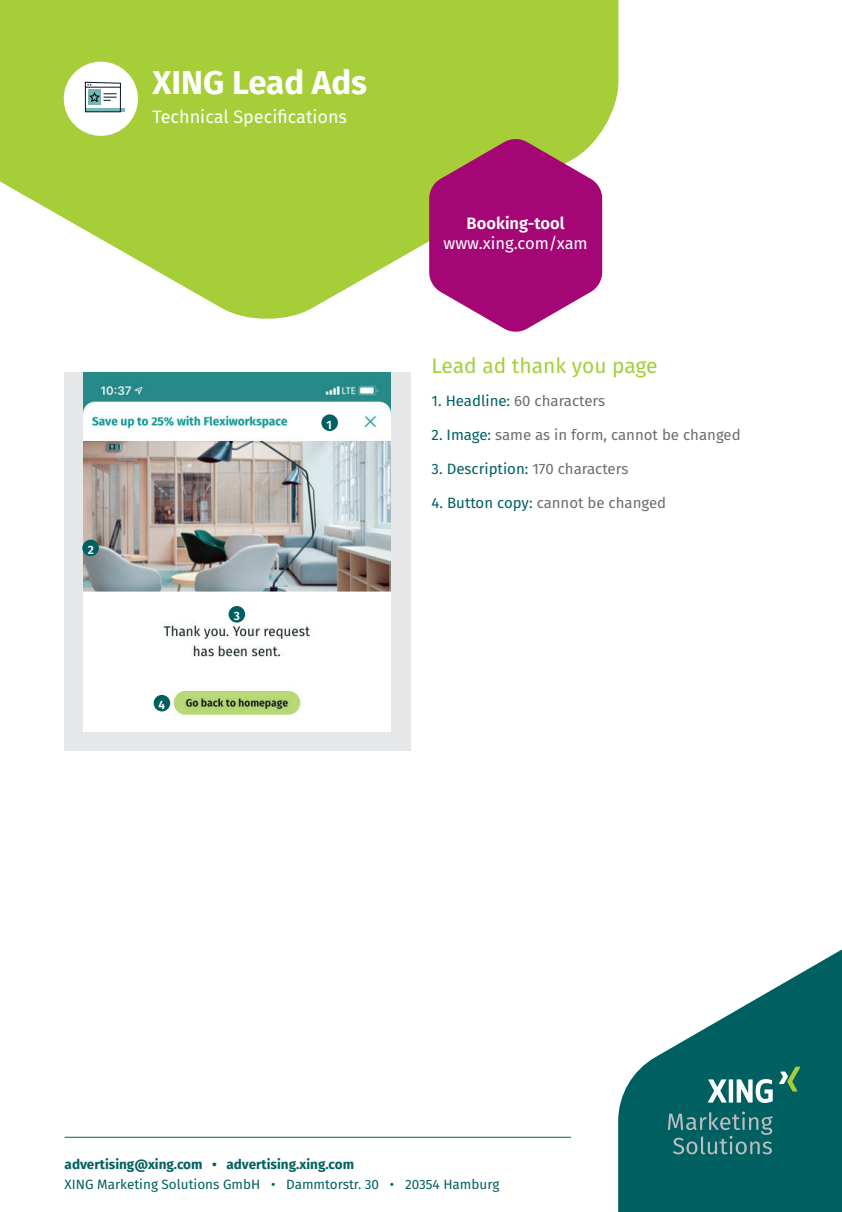
<style>
.page{position:relative;width:842px;height:1212px;background:#fff}
.page>*{position:absolute;margin:0;border:0;box-sizing:border-box;transform-origin:0 0}
.t1{font:700 33px "Fira Sans";color:#fff}
.t2{font:21px "Fira Sans";color:#a6ce39}
.t3{font:18px "Fira Sans";color:#fff}
.t4{font:16.5px "Fira Sans";color:#fff}
.t5{font:600 16.5px "Fira Sans";color:#fff}
.t6{font:15px "Fira Sans";color:#6c6d70}
.t7{font:15px "Fira Sans";color:#006061}
.t8{font:13.5px "Fira Sans";color:#006061}
.t9{font:700 13.5px "Fira Sans";color:#006061}
.t10{font:600 12px "Fira Sans";color:#fff}
.s1{color:#006061}
.s2{color:#6c6d70}
</style>
<div class="page">
<svg style="left:0;top:0;width:618px;height:319px;fill:#a6ce39"></svg>
<svg style="left:429px;top:138px;width:173px;height:194px;background:#b13c83"></svg>
<svg style="left:618px;top:949px;width:224px;height:263px;fill:#006061"></svg>
<svg style="left:708px;top:1079px;width:18px;height:23px"></svg>
<hr style="left:729px;top:1079px;width:4px;height:23px;background:#fff">
<svg style="left:737px;top:1079px;width:36px;height:24px"></svg>
<svg style="left:779px;top:1066px;width:21px;height:25px"></svg>
<svg style="left:668px;top:1111px;width:105px;height:43px;background:#2c7577"></svg>
<hr style="left:65px;top:1137px;width:506px;height:1px;background:#006061">
<div style="left:64px;top:62px;width:74px;height:74px;background:#fff;border-radius:50%"></div>
<hr style="left:86px;top:108px;width:39px;height:4px;background:#76b8b7">
<svg style="left:85px;top:82px;width:36px;height:30px"></svg>
<div style="left:64px;top:372px;width:346px;height:379px;background:#e6e7e9"></div>
<img style="left:84px;top:372px;width:306px;height:359px">
<div style="left:321px;top:414px;width:17px;height:17px;background:#006061;border-radius:50%"></div>
<div style="left:82px;top:540px;width:17px;height:16px;background:#006061;border-radius:50%"></div>
<div style="left:229px;top:606px;width:16px;height:16px;background:#006061;border-radius:50%"></div>
<div style="left:154px;top:695px;width:16px;height:16px;background:#006061;border-radius:50%"></div>
<h1 class="t1" style="left:152px;top:55px;width:216px">XING Lead Ads</h1>
<p class="t3" style="left:152px;top:103px;width:196px">Technical Specifications</p>
<p class="t10" style="left:88px;top:540px;width:8px">2</p>
<p class="t10" style="left:158px;top:695px;width:8px">4</p>
<p class="t10" style="left:234px;top:606px;width:8px">3</p>
<p class="t10" style="left:326px;top:415px;width:7px">1</p>
<p class="t5" style="left:467px;top:210px;width:100px">Booking-tool</p>
<p class="t4" style="left:444px;top:230px;width:146px">www.xing.com/xam</p>
<h2 class="t2" style="left:432px;top:349px;width:227px">Lead ad thank you page</h2>
<p class="t6" style="left:432px;top:390px;width:175px"><span class="s1">1. Headline:</span> 60 characters</p>
<p class="t6" style="left:432px;top:423px;width:311px"><span class="s1">2. Image:</span> same as in form, cannot be changed</p>
<p class="t7" style="left:432px;top:457px;width:198px">3. Description: <span class="s2">170 characters</span></p>
<p class="t6" style="left:432px;top:491px;width:236px"><span class="s1">4. Button copy:</span> cannot be changed</p>
<p class="t9" style="left:65px;top:1153px;width:291px">advertising@xing.com • advertising.xing.com</p>
<p class="t8" style="left:65px;top:1174px;width:436px">XING Marketing Solutions GmbH • Dammtorstr. 30 • 20354 Hamburg</p>
</div>
